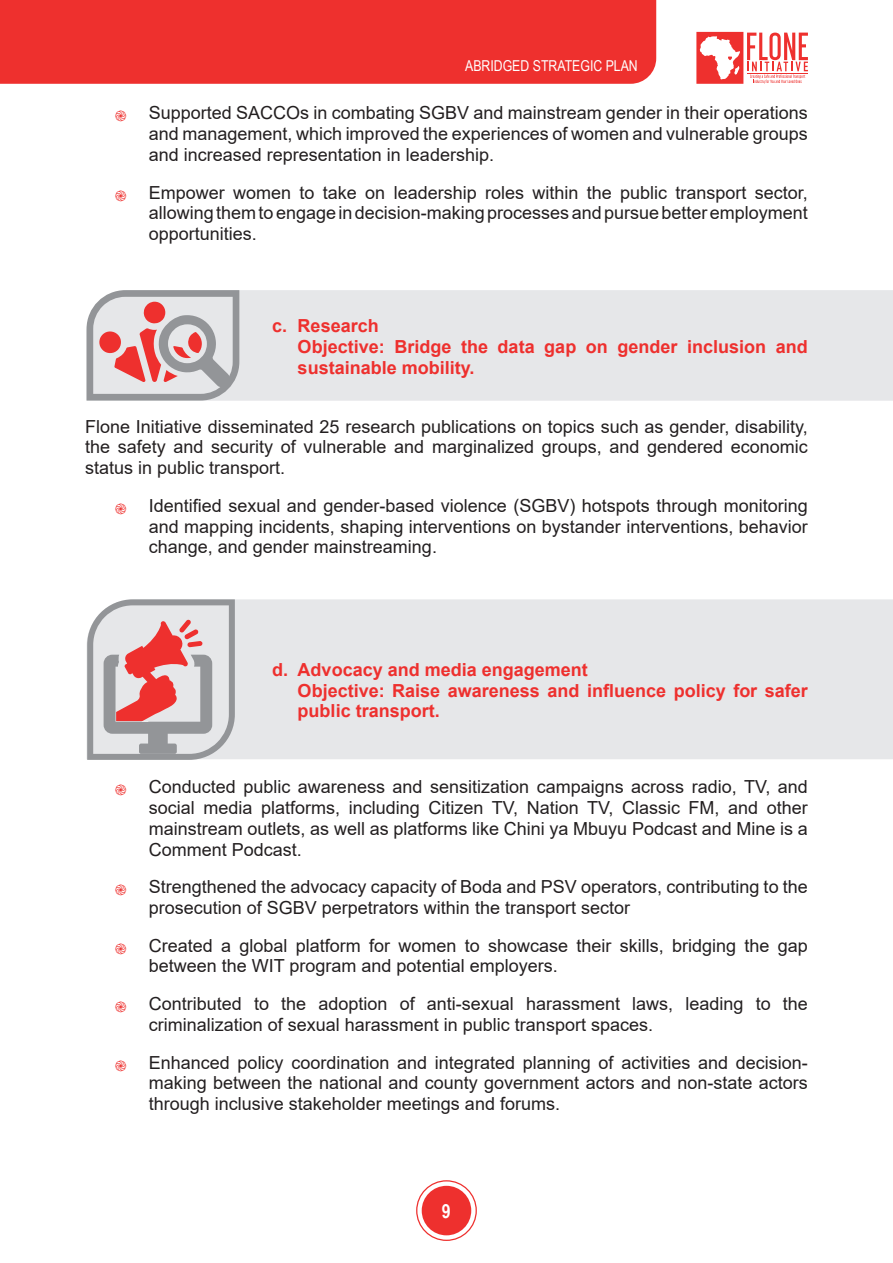
<style>
.page{position:relative;width:893px;height:1263px;background:#fff}
.page>*{position:absolute;margin:0;border:0;box-sizing:border-box;transform-origin:0 0}
.t1{font:700 19.5px "Arial Narrow";color:#fff}
.t2{font:18px/20.7px "Arial";color:#231f20;text-align:justify}
.t3{font:700 18px/20.7px "Arial";color:#ee302e}
.t4{font:15px "Arial Narrow";color:#fff}
.s1{font-size:12px;color:#ee302e}
</style>
<div class="page">
<div style="left:87px;top:290px;width:806px;height:111px;background:#e6e7e9"></div>
<div style="left:235px;top:599px;width:658px;height:160px;background:#e6e7e9"></div>
<svg style="left:87px;top:290px;width:152px;height:110px;background:#cfb7b8"></svg>
<svg style="left:87px;top:599px;width:148px;height:161px;background:#cfb4b6"></svg>
<div style="left:422px;top:1186px;width:49px;height:49px;background:#ee302e;border-radius:50%"></div>
<div style="left:416px;top:1180px;width:61px;height:61px;border:1px solid #ee302e;border-radius:50%"></div>
<div style="left:0;top:0;width:656px;height:84px;background:#ee302e"></div>
<svg style="left:696px;top:32px;width:112px;height:52px"></svg>
<p class="t4" style="left:465px;top:55px;width:174px">ABRIDGED STRATEGIC PLAN</p>
<p class="t2" style="left:149px;top:103px;width:661px;text-indent:-34px"><span class="s1">֎</span> Supported SACCOs in combating SGBV and mainstream gender in their operations and management, which improved the experiences of women and vulnerable groups and increased representation in leadership.</p>
<p class="t2" style="left:149px;top:182px;width:661px;text-indent:-34px"><span class="s1">֎</span> Empower women to take on leadership roles within the public transport sector, allowing them to engage in decision-making processes and pursue better employment opportunities.</p>
<p class="t3" style="left:298px;top:316px;width:512px;text-indent:-26px">c. Research<br>Objective: Bridge the data gap on gender inclusion and sustainable mobility.</p>
<p class="t2" style="left:85px;top:416px;width:724px">Flone Initiative disseminated 25 research publications on topics such as gender, disability, the safety and security of vulnerable and marginalized groups, and gendered economic status in public transport.</p>
<p class="t2" style="left:149px;top:495px;width:661px;text-indent:-34px"><span class="s1">֎</span> Identified sexual and gender-based violence (SGBV) hotspots through monitoring and mapping incidents, shaping interventions on bystander interventions, behavior change, and gender mainstreaming.</p>
<p class="t3" style="left:298px;top:659px;width:512px;text-indent:-26px">d. Advocacy and media engagement<br>Objective: Raise awareness and influence policy for safer public transport.</p>
<p class="t2" style="left:149px;top:777px;width:661px;text-indent:-34px"><span class="s1">֎</span> Conducted public awareness and sensitization campaigns across radio, TV, and social media platforms, including Citizen TV, Nation TV, Classic FM, and other mainstream outlets, as well as platforms like Chini ya Mbuyu Podcast and Mine is a Comment Podcast.</p>
<p class="t2" style="left:149px;top:876px;width:661px;text-indent:-34px"><span class="s1">֎</span> Strengthened the advocacy capacity of Boda and PSV operators, contributing to the prosecution of SGBV perpetrators within the transport sector</p>
<p class="t2" style="left:149px;top:935px;width:661px;text-indent:-34px"><span class="s1">֎</span> Created a global platform for women to showcase their skills, bridging the gap between the WIT program and potential employers.</p>
<p class="t2" style="left:149px;top:993px;width:661px;text-indent:-34px"><span class="s1">֎</span> Contributed to the adoption of anti-sexual harassment laws, leading to the criminalization of sexual harassment in public transport spaces.</p>
<p class="t2" style="left:149px;top:1052px;width:661px;text-indent:-34px"><span class="s1">֎</span> Enhanced policy coordination and integrated planning of activities and decision&shy;making between the national and county government actors and non-state actors through inclusive stakeholder meetings and forums.</p>
<p class="t1" style="left:442px;top:1196px;width:10px">9</p>
</div>
